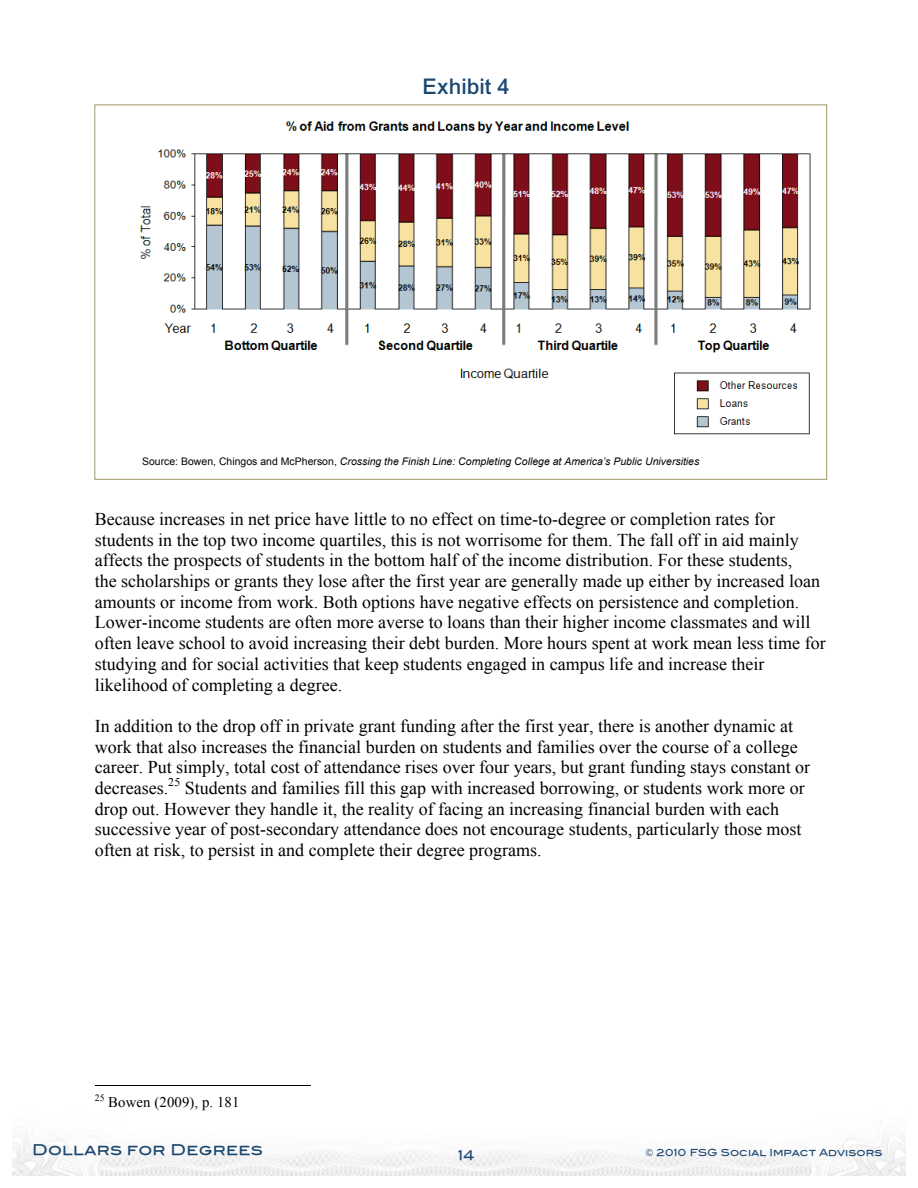
<style>
.page{position:relative;width:918px;height:1188px;background:#fff}
.page>*{position:absolute;margin:0;border:0;box-sizing:border-box;transform-origin:0 0}
.t1{font:500 21.6px "Arial";letter-spacing:.005em;color:#1b4770}
.t2{font:18px/20.7px "Times New Roman";color:#000}
.t3{font:500 14.7px "Blair Md ITCTT";letter-spacing:.015em;color:#1b4770}
.t4{font:14.7px "Times New Roman";letter-spacing:.01em;color:#000}
.t5{font:500 13.35px "Blair Md ITCTT";color:#1b4770}
.t6{font:11.85px "Times New Roman";color:#000}
.t7{font:italic 10.5px "Arial";letter-spacing:.005em;color:#000}
.t8{font:500 9.75px "Blair Md ITCTT";letter-spacing:.005em;color:#1b4770}
.t9{font:9.75px "Times New Roman";color:#000}
.s1{font-style:normal}
</style>
<div class="page">
<img style="left:13px;top:1135px;width:892px;height:40px">
<img style="left:140px;top:121px;width:671px;height:313px">
<hr style="left:95px;top:1085px;width:216px;height:1px;background:#000">
<p class="t1" style="left:423px;top:79px;width:88px">Exhibit 4</p>
<p class="t7" style="left:142px;top:455px;width:559px"><span class="s1">Source: Bowen, Chingos and McPherson,</span> Crossing the Finish Line: Completing College at America’s Public Universities</p>
<p class="t2" style="left:95px;top:509px;width:732px">Because increases in net price have little to no effect on time-to-degree or completion rates for students in the top two income quartiles, this is not worrisome for them. The fall off in aid mainly affects the prospects of students in the bottom half of the income distribution. For these students,<br>the scholarships or grants they lose after the first year are generally made up either by increased loan amounts or income from work. Both options have negative effects on persistence and completion.<br>Lower-income students are often more averse to loans than their higher income classmates and will often leave school to avoid increasing their debt burden. More hours spent at work mean less time for studying and for social activities that keep students engaged in campus life and increase their likelihood of completing a degree.</p>
<p class="t2" style="left:95px;top:716px;width:717px">In addition to the drop off in private grant funding after the first year, there is another dynamic at work that also increases the financial burden on students and families over the course of a college career. Put simply, total cost of attendance rises over four years, but grant funding stays constant or decreases.</p>
<p class="t6" style="left:168px;top:775px;width:14px">25</p>
<p class="t2" style="left:95px;top:778px;width:711px;text-indent:90px">Students and families fill this gap with increased borrowing, or students work more or drop out. However they handle it, the reality of facing an increasing financial burden with each successive year of post-secondary attendance does not encourage students, particularly those most often at risk, to persist in and complete their degree programs.</p>
<p class="t9" style="left:95px;top:1092px;width:11px">25</p>
<p class="t4" style="left:108px;top:1094px;width:133px">Bowen (2009), p. 181</p>
<p class="t3" style="left:32px;top:1141px;width:232px">Dollars for Degrees</p>
<p class="t5" style="left:458px;top:1148px;width:17px">14</p>
<p class="t8" style="left:646px;top:1147px;width:238px">© 2010 FSG Social Impact Advisors</p>
</div>
